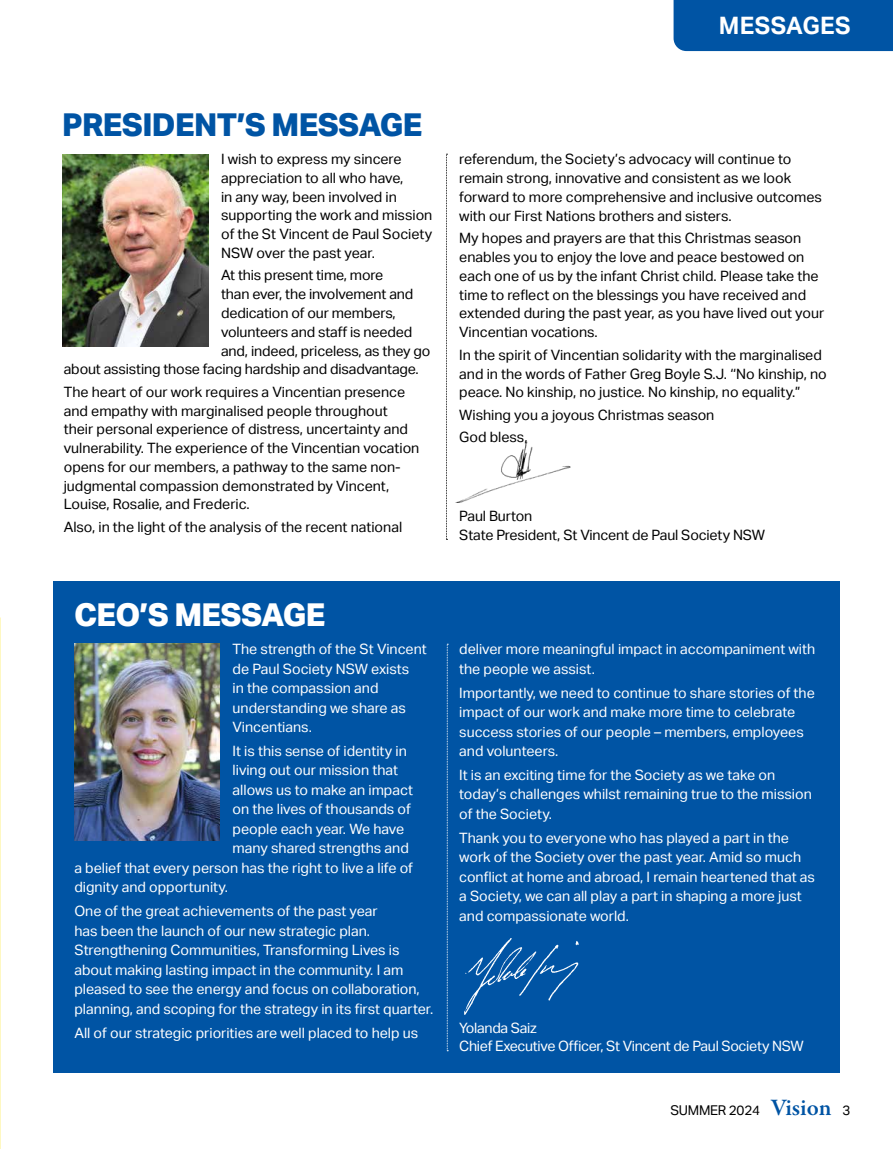
<style>
.page{position:relative;width:893px;height:1149px;background:#fff}
.page>*{position:absolute;margin:0;border:0;box-sizing:border-box;transform-origin:0 0}
.t1{font:800 31.5px "Aktiv Grotesk";letter-spacing:-.02em;color:#0054a4}
.t2{font:800 31.5px "Aktiv Grotesk";letter-spacing:-.02em;color:#fff}
.t3{font:700 24px "Aktiv Grotesk";letter-spacing:.015em;color:#fff}
.t4{font:14.25px/18.8px "Aktiv Grotesk";color:#000}
.t5{font:14.25px/19.5px "Aktiv Grotesk";color:#fff}
.t6{font:14.25px/18.5px "Aktiv Grotesk";letter-spacing:-.02em;color:#fff}
.t7{font:13.5px "Aktiv Grotesk";letter-spacing:-.02em;color:#000}
.s1{font-family:"Garamond Premr Pro";font-weight:600;font-size:24px;color:#0054a4}
</style>
<div class="page">
<div style="left:53px;top:580px;width:787px;height:491px;background:#0054a4"></div>
<img style="left:464px;top:938px;width:115px;height:77px">
<img style="left:74px;top:643px;width:146px;height:196px">
<img style="left:457px;top:441px;width:114px;height:61px">
<div style="left:674px;top:0;width:219px;height:51px;background:#0054a4"></div>
<svg style="left:446px;top:154px;width:1px;height:386px"></svg>
<svg style="left:447px;top:643px;width:1px;height:407px"></svg>
<img style="left:63px;top:154px;width:145px;height:192px">
<h2 class="t3" style="left:719px;top:12px;width:133px">MESSAGES</h2>
<h1 class="t1" style="left:62px;top:106px;width:362px">PRESIDENT’S MESSAGE</h1>
<p class="t4" style="left:221px;top:150px;width:213px">I wish to express my sincere appreciation to all who have,<br>in any way, been involved in supporting the work and mission of the St Vincent de Paul Society<br>NSW over the past year.</p>
<p class="t4" style="left:221px;top:266px;width:164px">At this present time, more</p>
<p class="t4" style="left:221px;top:285px;width:194px">than ever, the involvement and</p>
<p class="t4" style="left:221px;top:303px;width:176px">dedication of our members,</p>
<p class="t4" style="left:221px;top:322px;width:193px">volunteers and staff is needed</p>
<p class="t4" style="left:221px;top:341px;width:211px">and, indeed, priceless, as they go</p>
<p class="t4" style="left:64px;top:360px;width:356px">about assisting those facing hardship and disadvantage.</p>
<p class="t4" style="left:64px;top:382px;width:357px">The heart of our work requires a Vincentian presence and empathy with marginalised people throughout their personal experience of distress, uncertainty and vulnerability. The experience of the Vincentian vocation opens for our members, a pathway to the same non&shy;judgmental compassion demonstrated by Vincent, Louise, Rosalie, and Frederic.</p>
<p class="t4" style="left:64px;top:517px;width:340px">Also, in the light of the analysis of the recent national</p>
<h1 class="t2" style="left:74px;top:596px;width:253px">CEO’S MESSAGE</h1>
<p class="t5" style="left:233px;top:639px;width:196px">The strength of the St Vincent de Paul Society NSW exists<br>in the compassion and understanding we share as<br>Vincentians.</p>
<p class="t5" style="left:233px;top:741px;width:176px">It is this sense of identity in</p>
<p class="t5" style="left:233px;top:760px;width:167px">living out our mission that</p>
<p class="t5" style="left:233px;top:780px;width:182px">allows us to make an impact</p>
<p class="t5" style="left:233px;top:799px;width:180px">on the lives of thousands of</p>
<p class="t5" style="left:233px;top:819px;width:173px">people each year. We have</p>
<p class="t5" style="left:233px;top:838px;width:178px">many shared strengths and</p>
<p class="t5" style="left:74px;top:858px;width:340px">a belief that every person has the right to live a life of</p>
<p class="t5" style="left:74px;top:877px;width:155px">dignity and opportunity.</p>
<p class="t5" style="left:74px;top:901px;width:360px">One of the great achievements of the past year<br>has been the launch of our new strategic plan.<br>Strengthening Communities, Transforming Lives is about making lasting impact in the community. I am pleased to see the energy and focus on collaboration, planning, and scoping for the strategy in its first quarter.</p>
<p class="t5" style="left:74px;top:1022px;width:345px">All of our strategic priorities are well placed to help us</p>
<p class="t4" style="left:459px;top:150px;width:364px">referendum, the Society’s advocacy will continue to remain strong, innovative and consistent as we look forward to more comprehensive and inclusive outcomes with our First Nations brothers and sisters.</p>
<p class="t4" style="left:459px;top:229px;width:366px">My hopes and prayers are that this Christmas season enables you to enjoy the love and peace bestowed on each one of us by the infant Christ child. Please take the time to reflect on the blessings you have received and extended during the past year, as you have lived out your Vincentian vocations.</p>
<p class="t4" style="left:459px;top:345px;width:369px">In the spirit of Vincentian solidarity with the marginalised and in the words of Father Greg Boyle S.J. ‘‘No kinship, no peace. No kinship, no justice. No kinship, no equality.”</p>
<p class="t4" style="left:459px;top:403px;width:257px;line-height:22.5px">Wishing you a joyous Christmas season<br>God bless,</p>
<p class="t4" style="left:459px;top:506px;width:307px">Paul Burton<br>State President, St Vincent de Paul Society NSW</p>
<p class="t5" style="left:459px;top:639px;width:357px">deliver more meaningful impact in accompaniment with the people we assist.</p>
<p class="t5" style="left:459px;top:682px;width:357px">Importantly, we need to continue to share stories of the impact of our work and make more time to celebrate success stories of our people – members, employees and volunteers.</p>
<p class="t5" style="left:459px;top:765px;width:354px">It is an exciting time for the Society as we take on today’s challenges whilst remaining true to the mission of the Society.</p>
<p class="t5" style="left:459px;top:827px;width:357px">Thank you to everyone who has played a part in the work of the Society over the past year. Amid so much conflict at home and abroad, I remain heartened that as a Society, we can all play a part in shaping a more just and compassionate world.</p>
<p class="t6" style="left:459px;top:1018px;width:346px">Yolanda Saiz<br>Chief Executive Officer, St Vincent de Paul Society NSW</p>
<p class="t7" style="left:670px;top:1101px;width:181px">SUMMER 2024 <span class="s1">Vision</span> 3</p>
</div>
